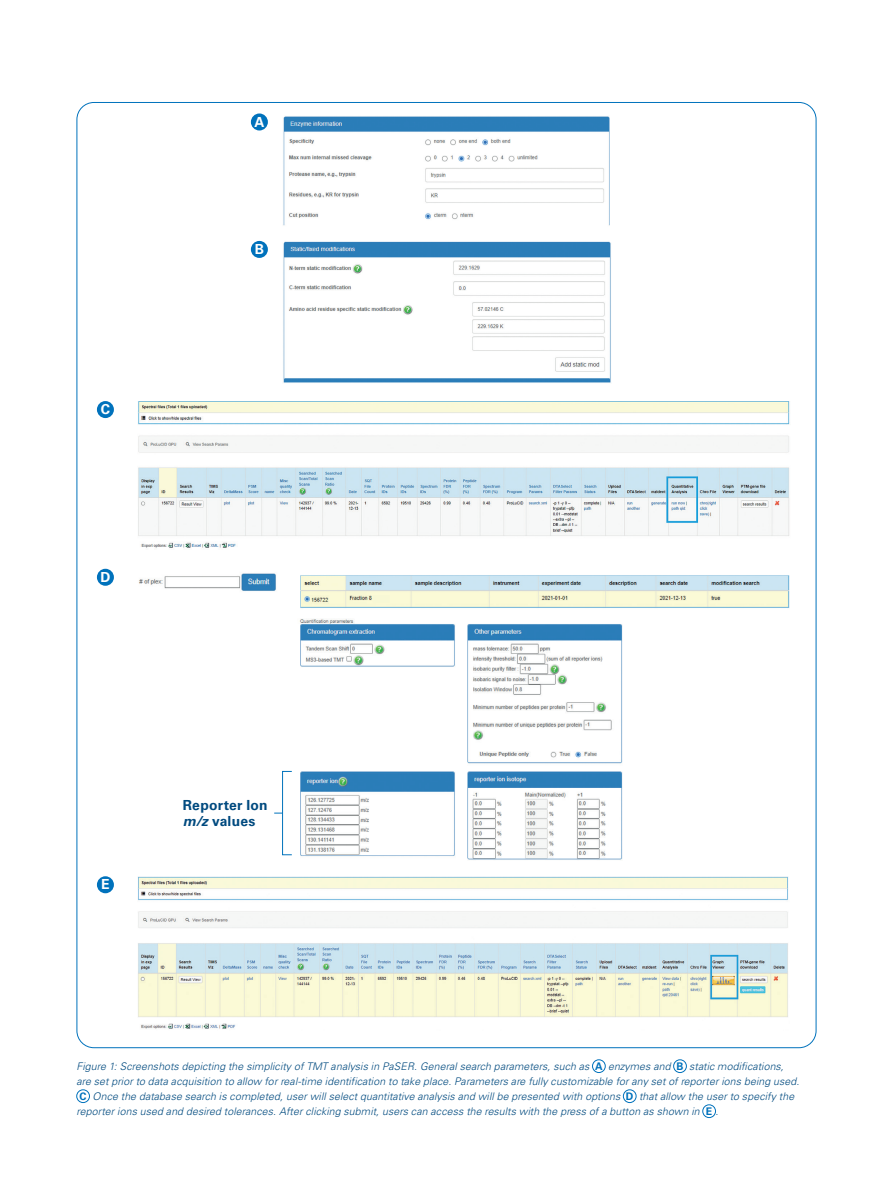
<style>
.page{position:relative;width:893px;height:1187px;background:#fff}
.page>*{position:absolute;margin:0;border:0;box-sizing:border-box;transform-origin:0 0}
.application_half-spa{font:700 13.8px/16.5px "Univers LT Std";letter-spacing:.015em;color:#004a7f}
.application_body{font:700 13.8px "Univers LT Std";color:#fff}
.AN_Figure_legend{font:italic 300 10.5px/15px "Univers LT Std";letter-spacing:.01em;color:#004a7f}
.application_body-2{font:700 10.5px "Univers LT Std";color:#0072bc}
.s1{font-style:italic}
.s2{font-weight:300;font-style:italic;color:#004a7f}
</style>
<div class="page">
<img style="left:283px;top:116px;width:328px;height:267px">
<div style="left:592px;top:1059px;width:13px;height:13px;border:1px solid #0072bc;border-radius:50%"></div>
<div style="left:673px;top:1059px;width:14px;height:13px;border:1px solid #0072bc;border-radius:50%"></div>
<div style="left:77px;top:1089px;width:13px;height:13px;border:1px solid #0072bc;border-radius:50%"></div>
<div style="left:623px;top:1089px;width:13px;height:13px;border:1px solid #0072bc;border-radius:50%"></div>
<div style="left:703px;top:1104px;width:13px;height:13px;border:1px solid #0072bc;border-radius:50%"></div>
<div style="left:251px;top:113px;width:17px;height:17px;background:#0072bc;border-radius:50%"></div>
<div style="left:251px;top:241px;width:17px;height:17px;background:#0072bc;border-radius:50%"></div>
<div style="left:97px;top:401px;width:17px;height:17px;background:#0072bc;border-radius:50%"></div>
<div style="left:97px;top:568px;width:17px;height:17px;background:#0072bc;border-radius:50%"></div>
<div style="left:97px;top:876px;width:17px;height:17px;background:#0072bc;border-radius:50%"></div>
<img style="left:138px;top:401px;width:652px;height:147px">
<img style="left:139px;top:573px;width:651px;height:287px">
<img style="left:138px;top:876px;width:650px;height:153px">
<div style="left:282px;top:771px;width:10px;height:84px;border:1px solid #0072bc"></div>
<p class="application_body" style="left:254px;top:114px;width:12px">A</p>
<p class="application_body" style="left:101px;top:401px;width:11px">C</p>
<p class="application_body" style="left:100px;top:569px;width:12px">D</p>
<p class="application_body" style="left:255px;top:241px;width:11px">B</p>
<p class="application_body" style="left:101px;top:876px;width:10px">E</p>
<p class="application_half-spa" style="left:183px;top:796px;width:86px">Reporter Ion <span class="s1">m/z</span> values</p>
<p class="AN_Figure_legend" style="left:77px;top:1058px;width:514px">Figure 1: Screenshots depicting the simplicity of TMT analysis in PaSER. General search parameters, such as</p>
<p class="application_body-2" style="left:595px;top:1059px;width:9px">A</p>
<p class="AN_Figure_legend" style="left:608px;top:1058px;width:64px">enzymes and</p>
<p class="application_body-2" style="left:676px;top:1059px;width:9px">B</p>
<p class="AN_Figure_legend" style="left:77px;top:1058px;width:724px;text-indent:613px">static modifications, are set prior to data acquisition to allow for real-time identification to take place. Parameters are fully customizable for any set of reporter ions being used.</p>
<p class="application_body-2" style="left:80px;top:1089px;width:9px">C</p>
<p class="AN_Figure_legend" style="left:92px;top:1088px;width:529px">Once the database search is completed, user will select quantitative analysis and will be presented with options</p>
<p class="application_body-2" style="left:626px;top:1089px;width:9px">D</p>
<p class="AN_Figure_legend" style="left:77px;top:1088px;width:719px;text-indent:562px">that allow the user to specify the reporter ions used and desired tolerances. After clicking submit, users can access the results with the press of a button as shown in</p>
<p class="application_body-2" style="left:706px;top:1104px;width:14px">E <span class="s2">.</span></p>
</div>
